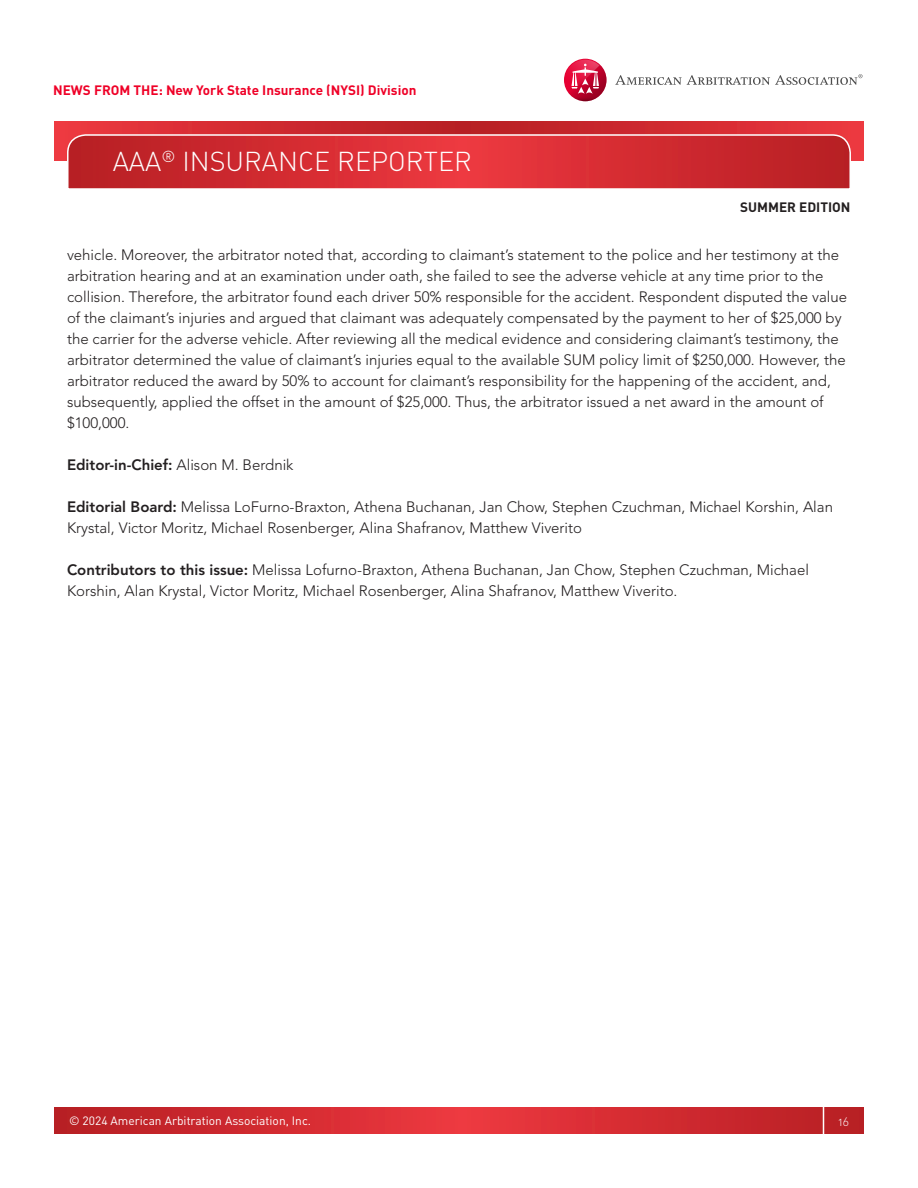
<style>
.page{position:relative;width:918px;height:1188px;background:#fff}
.page>*{position:absolute;margin:0;border:0;box-sizing:border-box;transform-origin:0 0}
.t1{font:27px "DIN Light Alternate";color:#fff}
.body{font:300 15px/21px "Avenir LT Std";color:#231f20}
.body-2{font:800 15px "Avenir LT Std";color:#231f20}
.t2{font:700 13.5px "DIN";color:#ef0027}
.t3{font:700 13.5px "DIN";color:#231f20}
.t4{font:12px "DIN";color:#fff}
.t5{font:12px "DIN Light Alternate";color:#fff}
.s1{font-weight:300}
.s2{font-weight:800}
</style>
<div class="page">
<svg style="left:54px;top:1107px;width:810px;height:27px;background:#d12b31"></svg>
<hr style="left:823px;top:1094px;width:1px;height:54px;background:#fff">
<svg style="left:55px;top:122px;width:808px;height:38px;background:#d22b31"></svg>
<svg style="left:66px;top:134px;width:786px;height:55px;background:#d3343a"></svg>
<svg style="left:615px;top:74px;width:247px;height:11px"></svg>
<svg style="left:564px;top:59px;width:43px;height:42px"></svg>
<svg style="left:565px;top:60px;width:35px;height:41px"></svg>
<p class="t2" style="left:53px;top:81px;width:365px">NEWS FROM THE: New York State Insurance (NYSI) Division</p>
<h1 class="t1" style="left:113px;top:145px;width:361px">AAA<sup>®</sup> INSURANCE REPORTER</h1>
<p class="t3" style="left:740px;top:198px;width:112px">SUMMER EDITION</p>
<p class="body" style="left:67px;top:244px;width:782px">vehicle. Moreover, the arbitrator noted that, according to claimant’s statement to the police and her testimony at the arbitration hearing and at an examination under oath, she failed to see the adverse vehicle at any time prior to the collision. Therefore, the arbitrator found each driver 50% responsible for the accident. Respondent disputed the value of the claimant’s injuries and argued that claimant was adequately compensated by the payment to her of $25,000 by the carrier for the adverse vehicle. After reviewing all the medical evidence and considering claimant’s testimony, the arbitrator determined the value of claimant’s injuries equal to the available SUM policy limit of $250,000. However, the arbitrator reduced the award by 50% to account for claimant’s responsibility for the happening of the accident, and, subsequently, applied the offset in the amount of $25,000. Thus, the arbitrator issued a net award in the amount of $100,000.</p>
<p class="body-2" style="left:67px;top:456px;width:228px">Editor-in-Chief: <span class="s1">Alison M. Berdnik</span></p>
<p class="body" style="left:67px;top:496px;width:767px"><span class="s2">Editorial Board:</span> Melissa LoFurno-Braxton, Athena Buchanan, Jan Chow, Stephen Czuchman, Michael Korshin, Alan<br>Krystal, Victor Moritz, Michael Rosenberger, Alina Shafranov, Matthew Viverito</p>
<p class="body" style="left:67px;top:559px;width:743px"><span class="s2">Contributors to this issue:</span> Melissa Lofurno-Braxton, Athena Buchanan, Jan Chow, Stephen Czuchman, Michael<br>Korshin, Alan Krystal, Victor Moritz, Michael Rosenberger, Alina Shafranov, Matthew Viverito.</p>
<p class="t4" style="left:69px;top:1113px;width:244px">© 2024 American Arbitration Association, Inc.</p>
<p class="t5" style="left:839px;top:1114px;width:12px">16</p>
</div>
